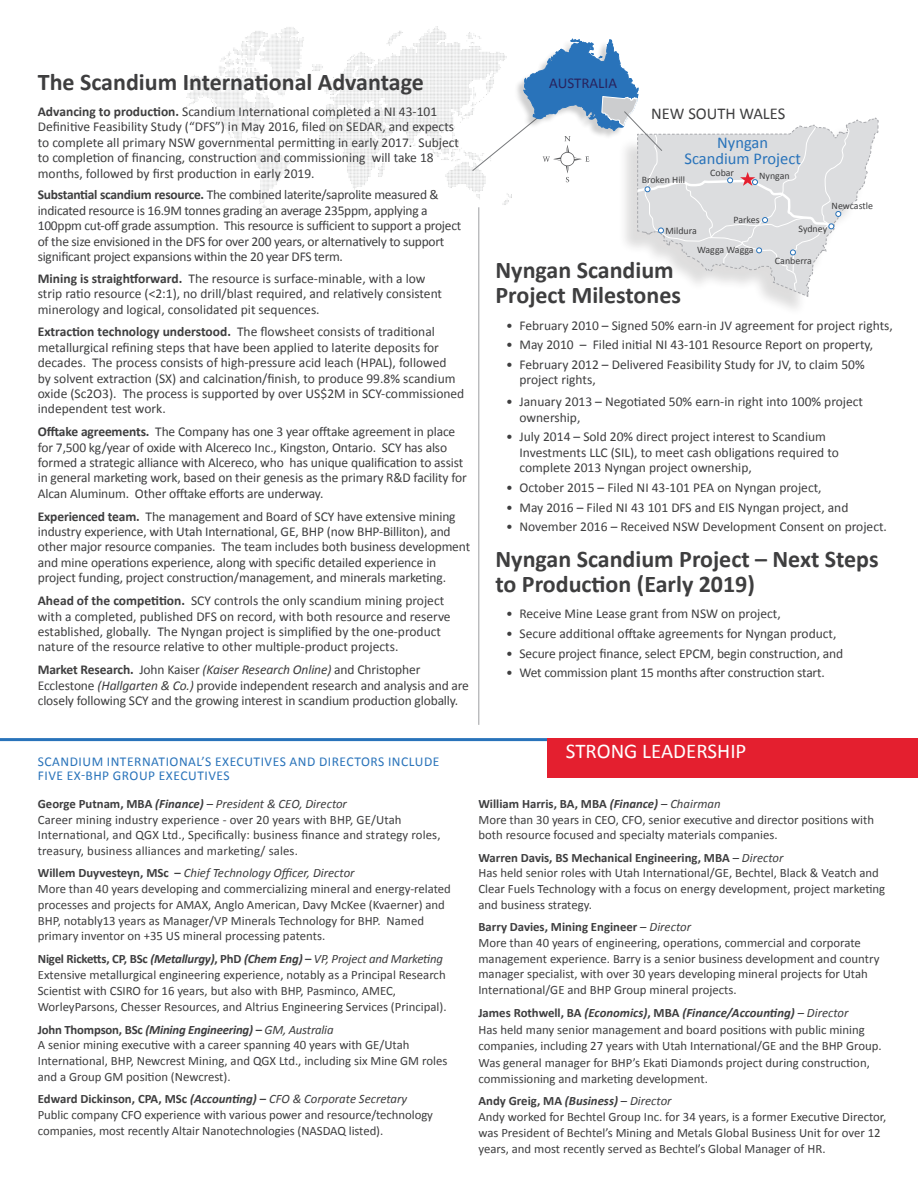
<style>
.page{position:relative;width:918px;height:1188px;background:#fff}
.page>*{position:absolute;margin:0;border:0;box-sizing:border-box;transform-origin:0 0}
.t1{font:700 24px/25.5px "Calibri";color:#3e3e3f}
.t2{font:21px "Calibri";color:#fff}
.t3{font:16.5px/16.5px "Calibri";color:#2973ba;text-align:center}
.t4{font:16.5px "Calibri";color:#3e3e3f}
.t5{font:15px "Calibri";color:#28235e}
.t6{font:13.5px/15.5px "Calibri";letter-spacing:-.01em;color:#3e3e3f}
.t7{font:13.5px/14.2px "Calibri";letter-spacing:.04em;color:#2973ba}
.t8{font:12.75px/15.8px "Calibri";color:#3e3e3f}
.t9{font:9.9px "Calibri";color:#3e3e3f}
.s1{font-weight:700}
.s2{font-style:italic}
.s3{font-weight:700;font-style:italic}
</style>
<div class="page">
<hr style="left:478px;top:207px;width:1px;height:518px;background:#9d9fa2">
<img style="left:187px;top:27px;width:294px;height:181px">
<hr style="left:0;top:738px;width:918px;height:3px;background:#2973ba">
<div style="left:548px;top:738px;width:370px;height:40px;background:#e41f2f"></div>
<svg style="left:472px;top:39px;width:406px;height:258px"></svg>
<h1 class="t1" style="left:38px;top:69px;width:388px">The Scandium International Advantage</h1>
<p class="t6" style="left:38px;top:104px;width:423px"><span class="s1">Advancing to production.</span> Scandium International completed a NI 43-101<br>Definitive Feasibility Study (“DFS”) in May 2016, filed on SEDAR, and expects to complete all primary NSW governmental permitting in early 2017. Subject to completion of financing, construction and commissioning will take 18 months, followed by first production in early 2019.</p>
<p class="t6" style="left:38px;top:187px;width:425px"><span class="s1">Substantial scandium resource.</span> The combined laterite/saprolite measured &amp; indicated resource is 16.9M tonnes grading an average 235ppm, applying a 100ppm cut-off grade assumption. This resource is sufficient to support a project of the size envisioned in the DFS for over 200 years, or alternatively to support significant project expansions within the 20 year DFS term.</p>
<p class="t6" style="left:38px;top:271px;width:406px"><span class="s1">Mining is straightforward.</span> The resource is surface-minable, with a low strip ratio resource (&lt;2:1), no drill/blast required, and relatively consistent minerology and logical, consolidated pit sequences.</p>
<p class="t6" style="left:38px;top:324px;width:428px"><span class="s1">Extraction technology understood.</span> The flowsheet consists of traditional metallurgical refining steps that have been applied to laterite deposits for decades. The process consists of high-pressure acid leach (HPAL), followed<br>by solvent extraction (SX) and calcination/finish, to produce 99.8% scandium oxide (Sc2O3). The process is supported by over US$2M in SCY-commissioned independent test work.</p>
<p class="t6" style="left:38px;top:424px;width:431px"><span class="s1">Offtake agreements.</span> The Company has one 3 year offtake agreement in place for 7,500 kg/year of oxide with Alcereco Inc., Kingston, Ontario. SCY has also formed a strategic alliance with Alcereco, who has unique qualification to assist in general marketing work, based on their genesis as the primary R&amp;D facility for Alcan Aluminum. Other offtake efforts are underway.</p>
<p class="t6" style="left:38px;top:509px;width:434px"><span class="s1">Experienced team.</span> The management and Board of SCY have extensive mining industry experience, with Utah International, GE, BHP (now BHP-Billiton), and other major resource companies. The team includes both business development and mine operations experience, along with specific detailed experience in project funding, project construction/management, and minerals marketing.</p>
<p class="t6" style="left:38px;top:593px;width:414px"><span class="s1">Ahead of the competition.</span> SCY controls the only scandium mining project with a completed, published DFS on record, with both resource and reserve established, globally. The Nyngan project is simplified by the one-product nature of the resource relative to other multiple-product projects.</p>
<p class="t6" style="left:38px;top:662px;width:433px"><span class="s1">Market Research.</span> John Kaiser <span class="s2">(Kaiser Research Online)</span> and Christopher<br>Ecclestone <span class="s2">(Hallgarten &amp; Co.)</span> provide independent research and analysis and are closely following SCY and the growing interest in scandium production globally.</p>
<p class="t5" style="left:549px;top:74px;width:69px">AUSTRALIA</p>
<p class="t4" style="left:651px;top:103px;width:136px">NEW SOUTH WALES</p>
<p class="t3" style="left:685px;top:134px;width:118px">Nyngan<br>Scandium Project</p>
<p class="t9" style="left:642px;top:173px;width:45px">Broken Hill</p>
<p class="t9" style="left:665px;top:224px;width:33px">Mildura</p>
<p class="t9" style="left:710px;top:166px;width:25px">Cobar</p>
<p class="t9" style="left:759px;top:170px;width:32px">Nyngan</p>
<p class="t9" style="left:733px;top:213px;width:28px">Parkes</p>
<p class="t9" style="left:697px;top:243px;width:58px">Wagga Wagga</p>
<p class="t9" style="left:832px;top:200px;width:43px">Newcastle</p>
<p class="t9" style="left:799px;top:223px;width:30px">Sydney</p>
<p class="t9" style="left:775px;top:255px;width:38px">Canberra</p>
<h1 class="t1" style="left:495px;top:257px;width:187px">Nyngan Scandium<br>Project Milestones</h1>
<p class="t6" style="left:506px;top:317px;width:388px">• February 2010 – Signed 50% earn-in JV agreement for project rights,</p>
<p class="t6" style="left:506px;top:337px;width:368px">• May 2010 – Filed initial NI 43-101 Resource Report on property,</p>
<p class="t6" style="left:519px;top:357px;width:347px;text-indent:-13px">• February 2012 – Delivered Feasibility Study for JV, to claim 50% project rights,</p>
<p class="t6" style="left:519px;top:394px;width:345px;text-indent:-13px">• January 2013 – Negotiated 50% earn-in right into 100% project ownership,</p>
<p class="t6" style="left:519px;top:429px;width:321px;text-indent:-13px">• July 2014 – Sold 20% direct project interest to Scandium<br>Investments LLC (SIL), to meet cash obligations required to complete 2013 Nyngan project ownership,</p>
<p class="t6" style="left:506px;top:480px;width:317px">• October 2015 – Filed NI 43-101 PEA on Nyngan project,</p>
<p class="t6" style="left:506px;top:499px;width:344px">• May 2016 – Filed NI 43 101 DFS and EIS Nyngan project, and</p>
<p class="t6" style="left:506px;top:519px;width:382px">• November 2016 – Received NSW Development Consent on project.</p>
<h1 class="t1" style="left:495px;top:546px;width:385px">Nyngan Scandium Project – Next Steps to Production (Early 2019)</h1>
<p class="t6" style="left:506px;top:606px;width:276px">• Receive Mine Lease grant from NSW on project,</p>
<p class="t6" style="left:506px;top:626px;width:332px">• Secure additional offtake agreements for Nyngan product,</p>
<p class="t6" style="left:506px;top:646px;width:339px">• Secure project finance, select EPCM, begin construction, and</p>
<p class="t6" style="left:506px;top:665px;width:320px">• Wet commission plant 15 months after construction start.</p>
<p class="t7" style="left:38px;top:755px;width:403px">SCANDIUM INTERNATIONAL’S EXECUTIVES AND DIRECTORS INCLUDE<br>FIVE EX-BHP GROUP EXECUTIVES</p>
<p class="t8" style="left:38px;top:796px;width:404px"><span class="s1">George Putnam, MBA</span> <span class="s3">(Finance)</span> – <span class="s2">President &amp; CEO, Director<br></span>Career mining industry experience - over 20 years with BHP, GE/Utah International, and QGX Ltd., Specifically: business finance and strategy roles, treasury, business alliances and marketing/ sales.</p>
<p class="t8" style="left:38px;top:865px;width:415px"><span class="s1">Willem Duyvesteyn, MSc –</span> <span class="s2">Chief Technology Officer, Director<br></span>More than 40 years developing and commercializing mineral and energy-related processes and projects for AMAX, Anglo American, Davy McKee (Kvaerner) and BHP, notably13 years as Manager/VP Minerals Technology for BHP. Named primary inventor on +35 US mineral processing patents.</p>
<p class="t8" style="left:38px;top:951px;width:410px"><span class="s1">Nigel Ricketts, CP, BSc</span> <span class="s3">(Metallurgy)</span><span class="s1">, PhD</span> <span class="s3">(Chem Eng)</span> <span class="s1">–</span> <span class="s2">VP, Project and Marketing </span>Extensive metallurgical engineering experience, notably as a Principal Research Scientist with CSIRO for 16 years, but also with BHP, Pasminco, AMEC, WorleyParsons, Chesser Resources, and Altrius Engineering Services (Principal).</p>
<p class="t8" style="left:38px;top:1022px;width:411px"><span class="s1">John Thompson, BSc</span> <span class="s3">(Mining Engineering)</span> <span class="s1">–</span> <span class="s2">GM, Australia<br></span>A senior mining executive with a career spanning 40 years with GE/Utah International, BHP, Newcrest Mining, and QGX Ltd., including six Mine GM roles and a Group GM position (Newcrest).</p>
<p class="t8" style="left:38px;top:1091px;width:397px"><span class="s1">Edward Dickinson, CPA, MSc</span> <span class="s3">(Accounting)</span> <span class="s1">–</span> <span class="s2">CFO &amp; Corporate Secretary<br></span>Public company CFO experience with various power and resource/technology companies, most recently Altair Nanotechnologies (NASDAQ listed).</p>
<h2 class="t2" style="left:566px;top:738px;width:182px">STRONG LEADERSHIP</h2>
<p class="t8" style="left:478px;top:796px;width:397px"><span class="s1">William Harris, BA, MBA</span> <span class="s3">(Finance)</span> – <span class="s2">Chairman<br></span>More than 30 years in CEO, CFO, senior executive and director positions with both resource focused and specialty materials companies.</p>
<p class="t8" style="left:478px;top:850px;width:408px"><span class="s1">Warren Davis, BS Mechanical Engineering, MBA</span> – <span class="s2">Director<br></span>Has held senior roles with Utah International/GE, Bechtel, Black &amp; Veatch and Clear Fuels Technology with a focus on energy development, project marketing and business strategy.</p>
<p class="t8" style="left:478px;top:919px;width:403px"><span class="s1">Barry Davies, Mining Engineer</span> – <span class="s2">Director<br></span>More than 40 years of engineering, operations, commercial and corporate management experience. Barry is a senior business development and country manager specialist, with over 30 years developing mineral projects for Utah International/GE and BHP Group mineral projects.</p>
<p class="t8" style="left:478px;top:1005px;width:405px;line-height:16.5px"><span class="s1">James Rothwell, BA</span> <span class="s3">(Economics)</span><span class="s1">, MBA</span> <span class="s3">(Finance/Accounting)</span> – <span class="s2">Director<br></span>Has held many senior management and board positions with public mining companies, including 27 years with Utah International/GE and the BHP Group.<br>Was general manager for BHP’s Ekati Diamonds project during construction, commissioning and marketing development.</p>
<p class="t8" style="left:478px;top:1093px;width:410px"><span class="s1">Andy Greig, MA</span> <span class="s3">(Business)</span> – <span class="s2">Director<br></span>Andy worked for Bechtel Group Inc. for 34 years, is a former Executive Director, was President of Bechtel’s Mining and Metals Global Business Unit for over 12 years, and most recently served as Bechtel’s Global Manager of HR.</p>
</div>
